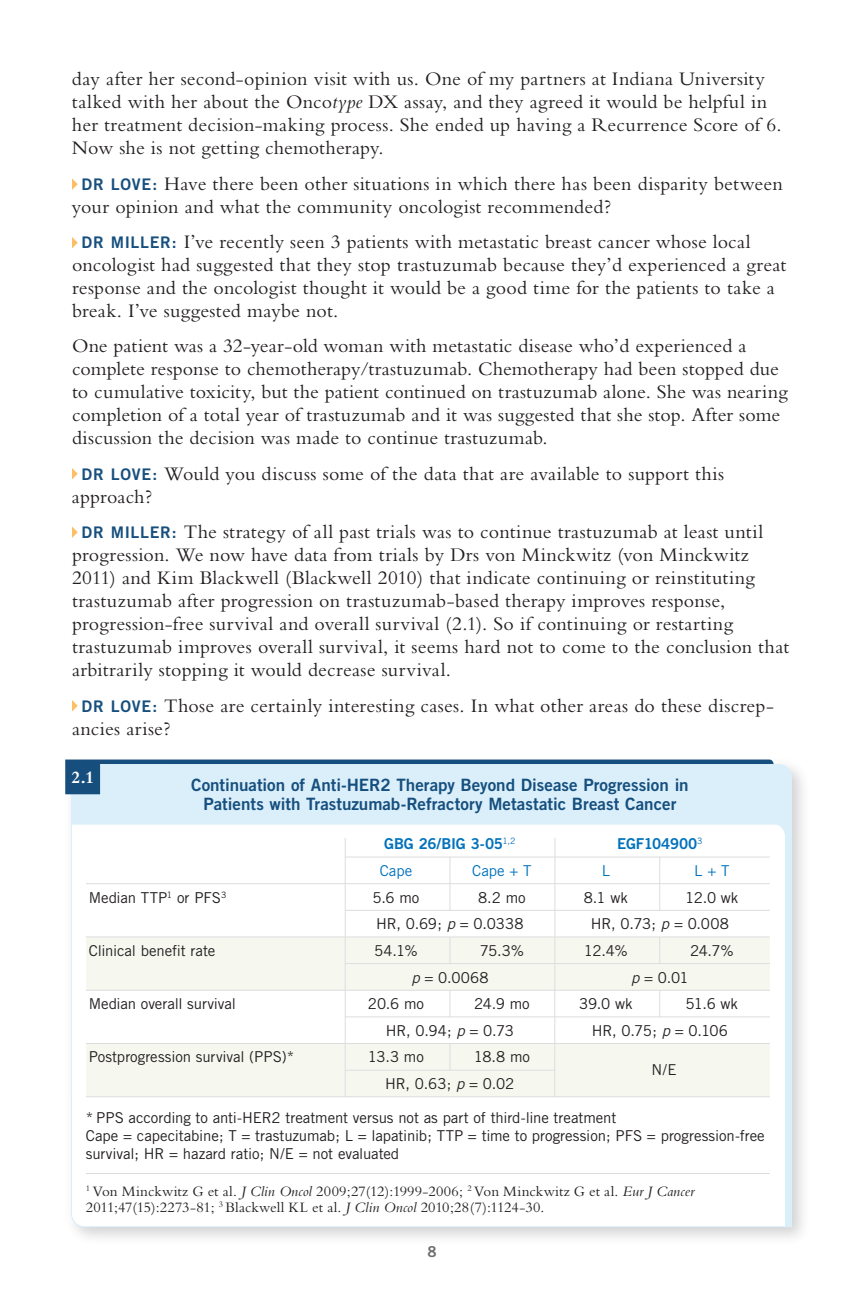
<style>
.page{position:relative;width:864px;height:1296px;background:#fff}
.page>*{position:absolute;margin:0;border:0;box-sizing:border-box;transform-origin:0 0}
.t1{font:20px/23px "Bembo RTP Std";letter-spacing:.01em;color:#231f20}
.t2{font:700 18px "Bembo RTP Std";color:#fff}
.t3{font:17px/19px "Trade Gothic LT Std Bd 2";color:#164f7e;text-align:center}
.t4{font:15px/18px "Trade Gothic LT Std";letter-spacing:-.005em;color:#231f20}
.t5{font:15px/16.4px "Bembo RTP Std";letter-spacing:.01em;color:#231f20}
.t6{font:15px "Trade Gothic LT Std Bd 2";letter-spacing:-.015em;color:#0072bc}
.t7{font:15px "Trade Gothic LT Std";letter-spacing:.005em;color:#0072bc}
.t8{font:15px "Trade Gothic LT Std Bd 2";color:#6c6d70}
.s1{font-style:italic}
.s2{font-family:"Trade Gothic LT Std Bd 2";font-size:16px;color:#164f7e}
</style>
<div class="page">
<div style="left:62px;top:756px;width:751px;height:492px;background:#231f20;opacity:.2"></div>
<svg style="left:70px;top:764px;width:722px;height:463px"></svg>
<svg style="left:65px;top:760px;width:709px;height:34px;background:#bad5e5"></svg>
<div style="left:86px;top:937px;width:683px;height:53px;background:#f6f8f0"></div>
<div style="left:86px;top:1044px;width:683px;height:53px;background:#f6f8f0"></div>
<svg style="left:72px;top:178px;width:6px;height:12px"></svg>
<svg style="left:72px;top:237px;width:6px;height:11px"></svg>
<svg style="left:72px;top:468px;width:6px;height:12px"></svg>
<svg style="left:72px;top:526px;width:6px;height:12px"></svg>
<svg style="left:72px;top:700px;width:6px;height:12px"></svg>
<hr style="left:345px;top:857px;width:425px;height:1px;background:#dcdddf">
<hr style="left:86px;top:883px;width:684px;height:1px;background:#dcdddf">
<hr style="left:345px;top:910px;width:425px;height:1px;background:#dcdddf">
<hr style="left:86px;top:936px;width:684px;height:1px;background:#dcdddf">
<hr style="left:345px;top:963px;width:425px;height:1px;background:#dcdddf">
<hr style="left:86px;top:990px;width:684px;height:1px;background:#dcdddf">
<hr style="left:345px;top:1016px;width:425px;height:1px;background:#dcdddf">
<hr style="left:86px;top:1043px;width:684px;height:1px;background:#dcdddf">
<hr style="left:345px;top:1070px;width:210px;height:1px;background:#dcdddf">
<hr style="left:86px;top:1096px;width:684px;height:1px;background:#dcdddf">
<hr style="left:86px;top:1173px;width:684px;height:1px;background:#dcdddf">
<hr style="left:345px;top:838px;width:1px;height:259px;background:#dcdddf">
<hr style="left:554px;top:838px;width:1px;height:259px;background:#dcdddf">
<hr style="left:449px;top:857px;width:1px;height:54px;background:#dcdddf">
<hr style="left:659px;top:857px;width:1px;height:54px;background:#dcdddf">
<svg style="left:449px;top:937px;width:1px;height:26px"></svg>
<svg style="left:659px;top:937px;width:1px;height:26px"></svg>
<svg style="left:449px;top:991px;width:1px;height:25px"></svg>
<svg style="left:659px;top:991px;width:1px;height:25px"></svg>
<svg style="left:449px;top:1044px;width:1px;height:26px"></svg>
<p class="t1" style="left:72px;top:67px;width:711px">day after her second-opinion visit with us. One of my partners at Indiana University talked with her about the Onco<span class="s1">type</span> DX assay, and they agreed it would be helpful in her treatment decision-making process. She ended up having a Recurrence Score of 6.<br>Now she is not getting chemotherapy.</p>
<p class="t1" style="left:72px;top:172px;width:712px;text-indent:10px"><span class="s2">DR LOVE:</span> Have there been other situations in which there has been disparity between your opinion and what the community oncologist recommended?</p>
<p class="t1" style="left:72px;top:230px;width:716px;text-indent:10px"><span class="s2">DR MILLER:</span> I’ve recently seen 3 patients with metastatic breast cancer whose local oncologist had suggested that they stop trastuzumab because they’d experienced a great response and the oncologist thought it would be a good time for the patients to take a break. I’ve suggested maybe not.</p>
<p class="t1" style="left:72px;top:334px;width:717px">One patient was a 32-year-old woman with metastatic disease who’d experienced a complete response to chemotherapy/trastuzumab. Chemotherapy had been stopped due to cumulative toxicity, but the patient continued on trastuzumab alone. She was nearing completion of a total year of trastuzumab and it was suggested that she stop. After some discussion the decision was made to continue trastuzumab.</p>
<p class="t1" style="left:72px;top:461px;width:654px;text-indent:10px"><span class="s2">DR LOVE:</span> Would you discuss some of the data that are available to support this approach?</p>
<p class="t1" style="left:72px;top:520px;width:719px;text-indent:10px"><span class="s2">DR MILLER:</span> The strategy of all past trials was to continue trastuzumab at least until progression. We now have data from trials by Drs von Minckwitz (von Minckwitz 2011) and Kim Blackwell (Blackwell 2010) that indicate continuing or reinstituting trastuzumab after progression on trastuzumab-based therapy improves response, progression-free survival and overall survival (2.1). So if continuing or restarting trastuzumab improves overall survival, it seems hard not to come to the conclusion that arbitrarily stopping it would decrease survival.</p>
<p class="t1" style="left:72px;top:693px;width:704px;text-indent:10px"><span class="s2">DR LOVE:</span> Those are certainly interesting cases. In what other areas do these discrep&shy;ancies arise?</p>
<p class="t2" style="left:71px;top:767px;width:24px">2.1</p>
<p class="t3" style="left:191px;top:775px;width:499px">Continuation of Anti-HER2 Therapy Beyond Disease Progression in<br>Patients with Trastuzumab-Refractory Metastatic Breast Cancer</p>
<p class="t6" style="left:384px;top:835px;width:133px">GBG 26/BIG 3-05<sup>1,2</sup></p>
<p class="t6" style="left:617px;top:835px;width:87px">EGF104900<sup>3</sup></p>
<p class="t7" style="left:380px;top:862px;width:34px">Cape</p>
<p class="t7" style="left:472px;top:862px;width:61px">Cape + T</p>
<p class="t7" style="left:602px;top:862px;width:10px">L</p>
<p class="t7" style="left:694px;top:862px;width:37px">L + T</p>
<p class="t4" style="left:89px;top:888px;width:139px">Median TTP<sup>1</sup> or PFS<sup>3</sup></p>
<p class="t4" style="left:372px;top:888px;width:49px">5.6 mo</p>
<p class="t4" style="left:478px;top:888px;width:49px">8.2 mo</p>
<p class="t4" style="left:584px;top:888px;width:46px">8.1 wk</p>
<p class="t4" style="left:685px;top:888px;width:55px">12.0 wk</p>
<p class="t4" style="left:376px;top:915px;width:149px">HR, 0.69; <span class="s1">p</span> = 0.0338</p>
<p class="t4" style="left:591px;top:915px;width:139px">HR, 0.73; <span class="s1">p</span> = 0.008</p>
<p class="t4" style="left:89px;top:941px;width:128px">Clinical benefit rate</p>
<p class="t4" style="left:374px;top:941px;width:45px">54.1%</p>
<p class="t4" style="left:480px;top:941px;width:46px">75.3%</p>
<p class="t4" style="left:584px;top:941px;width:45px">12.4%</p>
<p class="t4" style="left:690px;top:941px;width:45px">24.7%</p>
<p class="t4" style="left:411px;top:968px;width:79px"><span class="s1">p</span> = 0.0068</p>
<p class="t4" style="left:631px;top:968px;width:59px"><span class="s1">p</span> = 0.01</p>
<p class="t4" style="left:89px;top:995px;width:149px">Median overall survival</p>
<p class="t4" style="left:368px;top:995px;width:58px">20.6 mo</p>
<p class="t4" style="left:474px;top:995px;width:57px">24.9 mo</p>
<p class="t4" style="left:579px;top:995px;width:55px">39.0 wk</p>
<p class="t4" style="left:686px;top:995px;width:54px">51.6 wk</p>
<p class="t4" style="left:386px;top:1021px;width:130px">HR, 0.94; <span class="s1">p</span> = 0.73</p>
<p class="t4" style="left:592px;top:1021px;width:138px">HR, 0.75; <span class="s1">p</span> = 0.106</p>
<p class="t4" style="left:89px;top:1048px;width:207px">Postprogression survival (PPS)*</p>
<p class="t4" style="left:368px;top:1048px;width:57px">13.3 mo</p>
<p class="t4" style="left:385px;top:1044px;width:146px;line-height:26.6px;text-indent:89px">18.8 mo<br>HR, 0.63; <span class="s1">p</span> = 0.02</p>
<p class="t4" style="left:86px;top:1108px;width:680px">* PPS according to anti-HER2 treatment versus not as part of third-line treatment<br>Cape = capecitabine; T = trastuzumab; L = lapatinib; TTP = time to progression; PFS = progression-free survival; HR = hazard ratio; N/E = not evaluated</p>
<p class="t5" style="left:86px;top:1182px;width:610px"><sup>1</sup> Von Minckwitz G et al. <span class="s1">J Clin Oncol</span> 2009;27(12):1999-2006; <sup>2</sup> Von Minckwitz G et al. <span class="s1">Eur J Cancer<br></span>2011;47(15):2273-81; <sup>3</sup> Blackwell KL et al. <span class="s1">J Clin Oncol</span> 2010;28(7):1124-30.</p>
<p class="t4" style="left:652px;top:1060px;width:26px">N/E</p>
<p class="t8" style="left:427px;top:1242px;width:11px">8</p>
</div>
